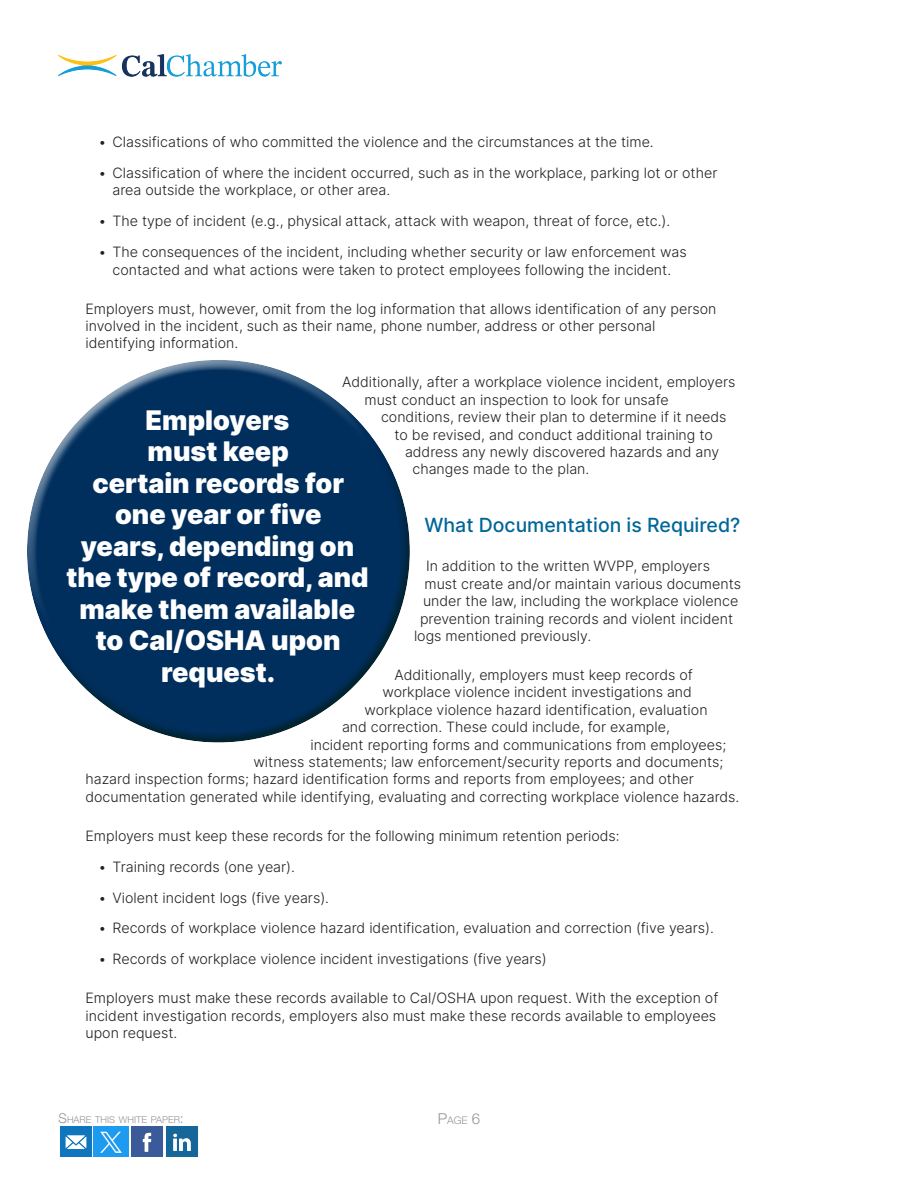
<style>
.page{position:relative;width:918px;height:1188px;background:#fff}
.page>*{position:absolute;margin:0;border:0;box-sizing:border-box;transform-origin:0 0}
.t1{font:900 27px/31.5px "Inter";color:#fff;text-align:center}
.t2{font:500 19.5px "Inter";color:#069}
.t3{font:300 14.25px/17.4px "Inter";color:#231f20}
.t4{font:300 10.5px "Helvetica Neue LT Std";color:#939598}
.t5{font:300 9.45px "Helvetica Neue LT Std";color:#939598}
.s1{font-size:13.5px}
.s2{font-size:15px}
</style>
<div class="page">
<img style="left:58px;top:54px;width:224px;height:22px">
<img style="left:60px;top:1126px;width:138px;height:31px">
<div style="left:25px;top:358px;width:364px;height:288px;background:#dadbdc;opacity:.75"></div>
<div style="left:34px;top:420px;width:387px;height:324px;background:#ffb566;opacity:.75"></div>
<p class="t3" style="left:98px;top:133px;width:557px">• Classifications of who committed the violence and the circumstances at the time.</p>
<p class="t3" style="left:112px;top:164px;width:607px;text-indent:-14px">• Classification of where the incident occurred, such as in the workplace, parking lot or other area outside the workplace, or other area.</p>
<p class="t3" style="left:98px;top:212px;width:573px">• The type of incident (e.g., physical attack, attack with weapon, threat of force, etc.).</p>
<p class="t3" style="left:98px;top:243px;width:590px;text-align:center">• The consequences of the incident, including whether security or law enforcement was contacted and what actions were taken to protect employees following the incident.</p>
<p class="t3" style="left:86px;top:300px;width:633px">Employers must, however, omit from the log information that allows identification of any person involved in the incident, such as their name, phone number, address or other personal identifying information.</p>
<p class="t3" style="left:364px;top:373px;width:372px;text-indent:-22px">Additionally, after a workplace violence incident, employers must conduct an inspection to look for unsafe</p>
<p class="t3" style="left:381px;top:408px;width:347px">conditions, review their plan to determine if it needs</p>
<p class="t3" style="left:394px;top:426px;width:320px">to be revised, and conduct additional training to</p>
<p class="t3" style="left:405px;top:443px;width:316px">address any newly discovered hazards and any</p>
<p class="t3" style="left:412px;top:460px;width:178px">changes made to the plan.</p>
<h1 class="t1" style="left:66px;top:403px;width:304px">Employers<br>must keep<br>certain records for one year or five<br>years, depending on the type of record, and make them available to Cal/OSHA upon request.</h1>
<h2 class="t2" style="left:424px;top:511px;width:318px">What Documentation is Required?</h2>
<p class="t3" style="left:426px;top:557px;width:285px">In addition to the written WVPP, employers</p>
<p class="t3" style="left:424px;top:575px;width:318px">must create and/or maintain various documents</p>
<p class="t3" style="left:423px;top:592px;width:317px">under the law, including the workplace violence</p>
<p class="t3" style="left:420px;top:610px;width:315px">prevention training records and violent incident</p>
<p class="t3" style="left:414px;top:627px;width:179px">logs mentioned previously.</p>
<p class="t3" style="left:394px;top:666px;width:300px">Additionally, employers must keep records of</p>
<p class="t3" style="left:382px;top:683px;width:311px">workplace violence incident investigations and</p>
<p class="t3" style="left:364px;top:701px;width:345px">workplace violence hazard identification, evaluation</p>
<p class="t3" style="left:342px;top:718px;width:329px">and correction. These could include, for example,</p>
<p class="t3" style="left:310px;top:736px;width:417px">incident reporting forms and communications from employees;</p>
<p class="t3" style="left:254px;top:753px;width:471px">witness statements; law enforcement/security reports and documents;</p>
<p class="t3" style="left:86px;top:770px;width:610px">hazard inspection forms; hazard identification forms and reports from employees; and other</p>
<p class="t3" style="left:86px;top:788px;width:655px">documentation generated while identifying, evaluating and correcting workplace violence hazards.</p>
<p class="t3" style="left:86px;top:827px;width:536px">Employers must keep these records for the following minimum retention periods:</p>
<p class="t3" style="left:98px;top:858px;width:198px">• Training records (one year).</p>
<p class="t3" style="left:98px;top:889px;width:232px">• Violent incident logs (five years).</p>
<p class="t3" style="left:98px;top:919px;width:617px">• Records of workplace violence hazard identification, evaluation and correction (five years).</p>
<p class="t3" style="left:98px;top:950px;width:450px">• Records of workplace violence incident investigations (five years)</p>
<p class="t3" style="left:86px;top:989px;width:634px">Employers must make these records available to Cal/OSHA upon request. With the exception of incident investigation records, employers also must make these records available to employees upon request.</p>
<p class="t5" style="left:58px;top:1114px;width:127px"><span class="s1">S</span>HARE THIS WHITE PAPER<span class="s1">:</span></p>
<p class="t4" style="left:438px;top:1114px;width:44px"><span class="s2">P</span>AGE <span class="s2">6</span></p>
</div>
